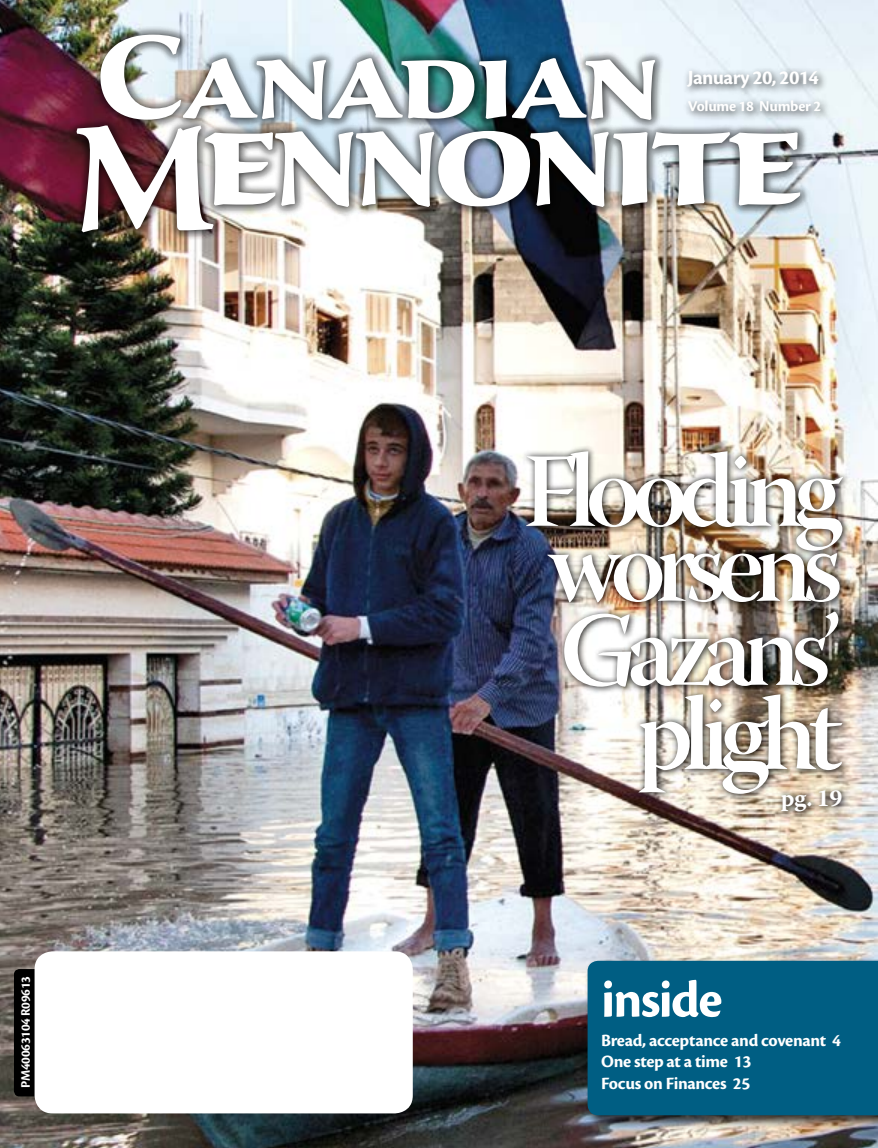
<style>
.page{position:relative;width:878px;height:1148px;background:#fff}
.page>*{position:absolute;margin:0;border:0;box-sizing:border-box;transform-origin:0 0}
.t1{font:105px/75px "Warnock Pro Semibold Disp";letter-spacing:-.09em;color:#fff}
.t2{font:700 54px "Cronos Pro";color:#fff}
.t3{font:700 24px "Warnock Pro";color:#fff}
.t4{font:700 21px "Cronos Pro";letter-spacing:-.035em;color:#fff}
.t5{font:700 18px/21.6px "Cronos Pro";letter-spacing:-.02em;color:#fff}
.t6{font:700 15.75px "Cronos Pro";letter-spacing:-.02em;color:#fff}
.t7{font:700 13.5px "Cronos Pro";letter-spacing:-.02em;color:#fff}
</style>
<div class="page">
<img style="left:0;top:0;width:878px;height:1148px">
<div style="left:584px;top:957px;width:294px;height:171px;background:#000;opacity:.75"></div>
<div style="left:587px;top:960px;width:291px;height:155px;background:#005e83"></div>
<img style="left:68px;top:26px;width:741px;height:216px">
<img style="left:100px;top:35px;width:555px;height:85px">
<img style="left:77px;top:125px;width:723px;height:107px">
<div style="left:682px;top:65px;width:147px;height:56px;background:#000;opacity:.75"></div>
<div style="left:520px;top:444px;width:330px;height:376px;background:#000;opacity:.85"></div>
<div style="left:14px;top:969px;width:36px;height:127px;background:#000;border-radius:5px"></div>
<div style="left:35px;top:951px;width:378px;height:162px;background:#fff;border-radius:18px"></div>
<p class="t7" style="left:18px;top:1088px;width:113px;rotate:-90deg">PM40063104 R09613</p>
<p class="t4" style="left:688px;top:66px;width:132px">January 20, 2014</p>
<p class="t6" style="left:688px;top:97px;width:135px">Volume 18 Number 2</p>
<h1 class="t1" style="left:523px;top:452px;width:321px">Flooding worsens</h1>
<h1 class="t1" style="left:560px;top:606px;width:283px;line-height:84px;text-align:right">Gazans’ plight</h1>
<h3 class="t3" style="left:780px;top:784px;width:63px">pg. 19</h3>
<h2 class="t2" style="left:601px;top:968px;width:123px">inside</h2>
<p class="t5" style="left:601px;top:1029px;width:242px">Bread, acceptance and covenant 4<br>One step at a time 13<br>Focus on Finances 25</p>
</div>
